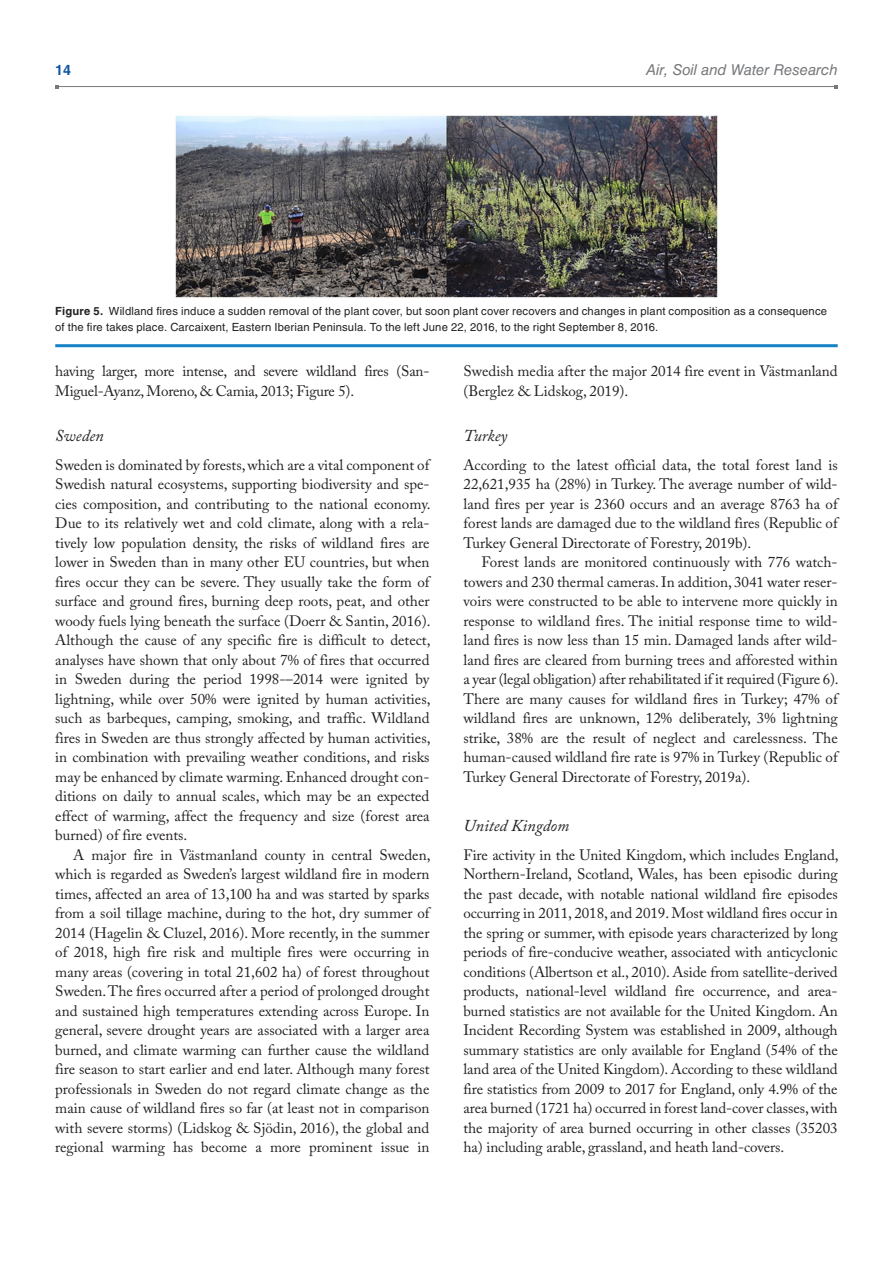
<style>
.page{position:relative;width:893px;height:1263px;background:#fff}
.page>*{position:absolute;margin:0;border:0;box-sizing:border-box;transform-origin:0 0}
.t1{font:italic 16.5px "Adobe Caslon Pro";color:#231f20}
.t2{font:15px/19.5px "Adobe Caslon Pro";color:#231f20;text-align:justify}
.t3{font:italic 15px "Helvetica LT Std";letter-spacing:-.005em;color:#76787b}
.t4{font:700 14.25px "Helvetica LT Std";color:#1055a4}
.t5{font:11.25px/16.5px "Helvetica LT Std";letter-spacing:.015em;color:#231f20}
.s1{font-weight:700}
</style>
<div class="page">
<hr style="left:57px;top:86px;width:779px;height:1px;background:#76787b">
<hr style="left:55px;top:344px;width:783px;height:3px;background:#1582c5">
<img style="left:175px;top:115px;width:543px;height:183px">
<p class="t4" style="left:55px;top:61px;width:17px">14</p>
<p class="t3" style="left:646px;top:61px;width:193px">Air, Soil and Water Research</p>
<p class="t5" style="left:55px;top:303px;width:773px"><span class="s1">Figure 5.</span> Wildland fires induce a sudden removal of the plant cover, but soon plant cover recovers and changes in plant composition as a consequence of the fire takes place. Carcaixent, Eastern Iberian Peninsula. To the left June 22, 2016, to the right September 8, 2016.</p>
<p class="t2" style="left:55px;top:362px;width:376px">having larger, more intense, and severe wildland fires (San-<br>Miguel-Ayanz, Moreno, &amp; Camia, 2013; Figure 5).</p>
<p class="t1" style="left:55px;top:426px;width:50px">Sweden</p>
<p class="t2" style="left:55px;top:455px;width:377px">Sweden is dominated by forests, which are a vital component of Swedish natural ecosystems, supporting biodiversity and spe&shy;cies composition, and contributing to the national economy.<br>Due to its relatively wet and cold climate, along with a rela&shy;tively low population density, the risks of wildland fires are lower in Sweden than in many other EU countries, but when fires occur they can be severe. They usually take the form of surface and ground fires, burning deep roots, peat, and other woody fuels lying beneath the surface (Doerr &amp; Santin, 2016).<br>Although the cause of any specific fire is difficult to detect, analyses have shown that only about 7% of fires that occurred in Sweden during the period 1998-–2014 were ignited by lightning, while over 50% were ignited by human activities, such as barbeques, camping, smoking, and traffic. Wildland fires in Sweden are thus strongly affected by human activities, in combination with prevailing weather conditions, and risks may be enhanced by climate warming. Enhanced drought con&shy;ditions on daily to annual scales, which may be an expected effect of warming, affect the frequency and size (forest area burned) of fire events.</p>
<p class="t2" style="left:55px;top:845px;width:377px;text-indent:18px">A major fire in Västmanland county in central Sweden, which is regarded as Sweden’s largest wildland fire in modern times, affected an area of 13,100 ha and was started by sparks from a soil tillage machine, during to the hot, dry summer of 2014 (Hagelin &amp; Cluzel, 2016). More recently, in the summer of 2018, high fire risk and multiple fires were occurring in many areas (covering in total 21,602 ha) of forest throughout Sweden. The fires occurred after a period of prolonged drought and sustained high temperatures extending across Europe. In general, severe drought years are associated with a larger area burned, and climate warming can further cause the wildland fire season to start earlier and end later. Although many forest professionals in Sweden do not regard climate change as the main cause of wildland fires so far (at least not in comparison with severe storms) (Lidskog &amp; Sjödin, 2016), the global and regional warming has become a more prominent issue in</p>
<p class="t2" style="left:463px;top:362px;width:376px">Swedish media after the major 2014 fire event in Västmanland (Berglez &amp; Lidskog, 2019).</p>
<p class="t1" style="left:463px;top:426px;width:45px">Turkey</p>
<p class="t2" style="left:463px;top:455px;width:376px">According to the latest official data, the total forest land is 22,621,935 ha (28%) in Turkey. The average number of wild&shy;land fires per year is 2360 occurs and an average 8763 ha of forest lands are damaged due to the wildland fires (Republic of Turkey General Directorate of Forestry, 2019b).</p>
<p class="t2" style="left:463px;top:552px;width:377px;text-indent:18px">Forest lands are monitored continuously with 776 watch&shy;towers and 230 thermal cameras. In addition, 3041 water reser&shy;voirs were constructed to be able to intervene more quickly in response to wildland fires. The initial response time to wild&shy;land fires is now less than 15 min. Damaged lands after wild&shy;land fires are cleared from burning trees and afforested within a year (legal obligation) after rehabilitated if it required (Figure 6).<br>There are many causes for wildland fires in Turkey; 47% of wildland fires are unknown, 12% deliberately, 3% lightning strike, 38% are the result of neglect and carelessness. The human-caused wildland fire rate is 97% in Turkey (Republic of Turkey General Directorate of Forestry, 2019a).</p>
<p class="t1" style="left:463px;top:816px;width:107px">United Kingdom</p>
<p class="t2" style="left:463px;top:845px;width:377px">Fire activity in the United Kingdom, which includes England, Northern-Ireland, Scotland, Wales, has been episodic during the past decade, with notable national wildland fire episodes occurring in 2011, 2018, and 2019. Most wildland fires occur in the spring or summer, with episode years characterized by long periods of fire-conducive weather, associated with anticyclonic conditions (Albertson et al., 2010). Aside from satellite-derived products, national-level wildland fire occurrence, and area&shy;burned statistics are not available for the United Kingdom. An Incident Recording System was established in 2009, although summary statistics are only available for England (54% of the land area of the United Kingdom). According to these wildland fire statistics from 2009 to 2017 for England, only 4.9% of the area burned (1721 ha) occurred in forest land-cover classes, with the majority of area burned occurring in other classes (35203 ha) including arable, grassland, and heath land-covers.</p>
</div>
